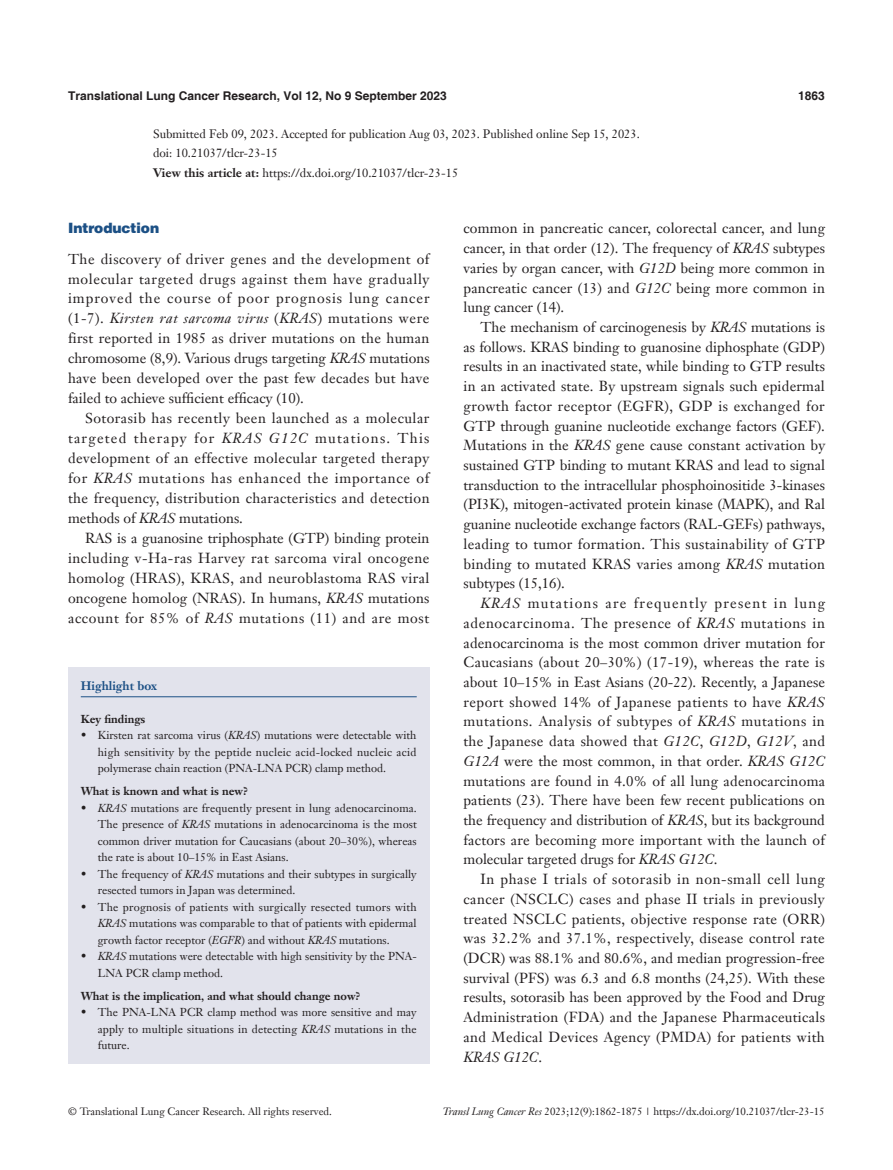
<style>
.page{position:relative;width:893px;height:1170px;background:#fff}
.page>*{position:absolute;margin:0;border:0;box-sizing:border-box;transform-origin:0 0}
.t1{font:14.25px/19.6px "Janson Text LT";letter-spacing:.02em;color:#231f20;text-align:justify}
.t2{font:900 14.25px "Helvetica";color:#1c5085}
.t3{font:12px/19.5px "Janson Text LT";color:#231f20}
.t4{font:700 12px "Helvetica";color:#231f20}
.t5{font:700 12px "Janson Text LT";color:#1c5085}
.t6{font:11.25px/16.5px "Janson Text LT";color:#231f20;text-align:justify}
.t7{font:700 11.25px "Janson Text LT";color:#231f20}
.t8{font:10.5px "Janson Text LT";color:#231f20}
.s1{font-weight:700}
.s2{font-style:italic}
</style>
<div class="page">
<div style="left:68px;top:667px;width:361px;height:396px;background:#e2e3ec"></div>
<hr style="left:81px;top:696px;width:336px;height:1px;background:#1c5085">
<p class="t4" style="left:68px;top:88px;width:380px">Translational Lung Cancer Research, Vol 12, No 9 September 2023</p>
<p class="t4" style="left:798px;top:88px;width:28px">1863</p>
<p class="t3" style="left:153px;top:124px;width:488px">Submitted Feb 09, 2023. Accepted for publication Aug 03, 2023. Published online Sep 15, 2023. doi: 10.21037/tlcr-23-15<br><span class="s1">View this article at:</span> https://dx.doi.org/10.21037/tlcr-23-15</p>
<p class="t2" style="left:68px;top:219px;width:93px">Introduction</p>
<p class="t1" style="left:68px;top:248px;width:363px">The discovery of driver genes and the development of molecular targeted drugs against them have gradually improved the course of poor prognosis lung cancer (1-7). <span class="s2">Kirsten rat sarcoma virus</span> (<span class="s2">KRAS</span>) mutations were first reported in 1985 as driver mutations on the human chromosome (8,9). Various drugs targeting <span class="s2">KRAS</span> mutations have been developed over the past few decades but have failed to achieve sufficient efficacy (10).</p>
<p class="t1" style="left:68px;top:408px;width:363px;text-indent:17px">Sotorasib has recently been launched as a molecular targeted therapy for <span class="s2">KRAS G12C</span> mutations. This development of an effective molecular targeted therapy for <span class="s2">KRAS</span> mutations has enhanced the importance of the frequency, distribution characteristics and detection methods of <span class="s2">KRAS</span> mutations.</p>
<p class="t1" style="left:68px;top:527px;width:363px;text-indent:17px">RAS is a guanosine triphosphate (GTP) binding protein including v-Ha-ras Harvey rat sarcoma viral oncogene homolog (HRAS), KRAS, and neuroblastoma RAS viral oncogene homolog (NRAS). In humans, <span class="s2">KRAS</span> mutations account for 85% of <span class="s2">RAS</span> mutations (11) and are most</p>
<p class="t5" style="left:81px;top:678px;width:78px">Highlight box</p>
<p class="t7" style="left:81px;top:711px;width:66px">Key findings</p>
<p class="t6" style="left:98px;top:727px;width:320px;text-indent:-17px">• Kirsten rat sarcoma virus (<span class="s2">KRAS</span>) mutations were detectable with high sensitivity by the peptide nucleic acid-locked nucleic acid polymerase chain reaction (PNA-LNA PCR) clamp method.</p>
<p class="t7" style="left:81px;top:784px;width:169px">What is known and what is new?</p>
<p class="t6" style="left:98px;top:799px;width:321px;text-indent:-17px">• <span class="s2">KRAS</span> mutations are frequently present in lung adenocarcinoma.<br>The presence of <span class="s2">KRAS</span> mutations in adenocarcinoma is the most common driver mutation for Caucasians (about 20–30%), whereas the rate is about 10–15% in East Asians.</p>
<p class="t6" style="left:98px;top:865px;width:320px;text-indent:-17px">• The frequency of <span class="s2">KRAS</span> mutations and their subtypes in surgically resected tumors in Japan was determined.</p>
<p class="t6" style="left:98px;top:898px;width:320px;text-indent:-17px">• The prognosis of patients with surgically resected tumors with <span class="s2">KRAS</span> mutations was comparable to that of patients with epidermal growth factor receptor (<span class="s2">EGFR</span>) and without <span class="s2">KRAS</span> mutations.</p>
<p class="t6" style="left:98px;top:948px;width:320px;text-indent:-17px">• <span class="s2">KRAS</span> mutations were detectable with high sensitivity by the PNA-<br>LNA PCR clamp method.</p>
<p class="t7" style="left:81px;top:988px;width:281px">What is the implication, and what should change now?</p>
<p class="t6" style="left:98px;top:1003px;width:320px;text-indent:-17px">• The PNA-LNA PCR clamp method was more sensitive and may apply to multiple situations in detecting <span class="s2">KRAS</span> mutations in the future.</p>
<p class="t1" style="left:463px;top:218px;width:363px">common in pancreatic cancer, colorectal cancer, and lung cancer, in that order (12). The frequency of <span class="s2">KRAS</span> subtypes varies by organ cancer, with <span class="s2">G12D</span> being more common in pancreatic cancer (13) and <span class="s2">G12C</span> being more common in lung cancer (14).</p>
<p class="t1" style="left:463px;top:317px;width:363px;text-indent:17px">The mechanism of carcinogenesis by <span class="s2">KRAS</span> mutations is as follows. KRAS binding to guanosine diphosphate (GDP) results in an inactivated state, while binding to GTP results in an activated state. By upstream signals such epidermal growth factor receptor (EGFR), GDP is exchanged for GTP through guanine nucleotide exchange factors (GEF).<br>Mutations in the <span class="s2">KRAS</span> gene cause constant activation by sustained GTP binding to mutant KRAS and lead to signal transduction to the intracellular phosphoinositide 3-kinases (PI3K), mitogen-activated protein kinase (MAPK), and Ral guanine nucleotide exchange factors (RAL-GEFs) pathways, leading to tumor formation. This sustainability of GTP binding to mutated KRAS varies among <span class="s2">KRAS</span> mutation subtypes (15,16).</p>
<p class="t1" style="left:463px;top:593px;width:363px;text-indent:17px"><span class="s2">KRAS</span> mutations are frequently present in lung adenocarcinoma. The presence of <span class="s2">KRAS</span> mutations in adenocarcinoma is the most common driver mutation for Caucasians (about 20–30%) (17-19), whereas the rate is about 10–15% in East Asians (20-22). Recently, a Japanese report showed 14% of Japanese patients to have <span class="s2">KRAS </span>mutations. Analysis of subtypes of <span class="s2">KRAS</span> mutations in the Japanese data showed that <span class="s2">G12C</span>, <span class="s2">G12D</span>, <span class="s2">G12V</span>, and <span class="s2">G12A</span> were the most common, in that order. <span class="s2">KRAS G12C </span>mutations are found in 4.0% of all lung adenocarcinoma patients (23). There have been few recent publications on the frequency and distribution of <span class="s2">KRAS</span>, but its background factors are becoming more important with the launch of molecular targeted drugs for <span class="s2">KRAS G12C</span>.</p>
<p class="t1" style="left:463px;top:869px;width:363px;text-indent:17px">In phase I trials of sotorasib in non-small cell lung cancer (NSCLC) cases and phase II trials in previously treated NSCLC patients, objective response rate (ORR) was 32.2% and 37.1%, respectively, disease control rate (DCR) was 88.1% and 80.6%, and median progression-free survival (PFS) was 6.3 and 6.8 months (24,25). With these results, sotorasib has been approved by the Food and Drug Administration (FDA) and the Japanese Pharmaceuticals and Medical Devices Agency (PMDA) for patients with <span class="s2">KRAS G12C</span>.</p>
<p class="t8" style="left:68px;top:1104px;width:265px">© Translational Lung Cancer Research. All rights reserved.</p>
<p class="t8" style="left:443px;top:1104px;width:383px"><span class="s2">Transl Lung Cancer Res</span> 2023;12(9):1862-1875 | https://dx.doi.org/10.21037/tlcr-23-15</p>
</div>
